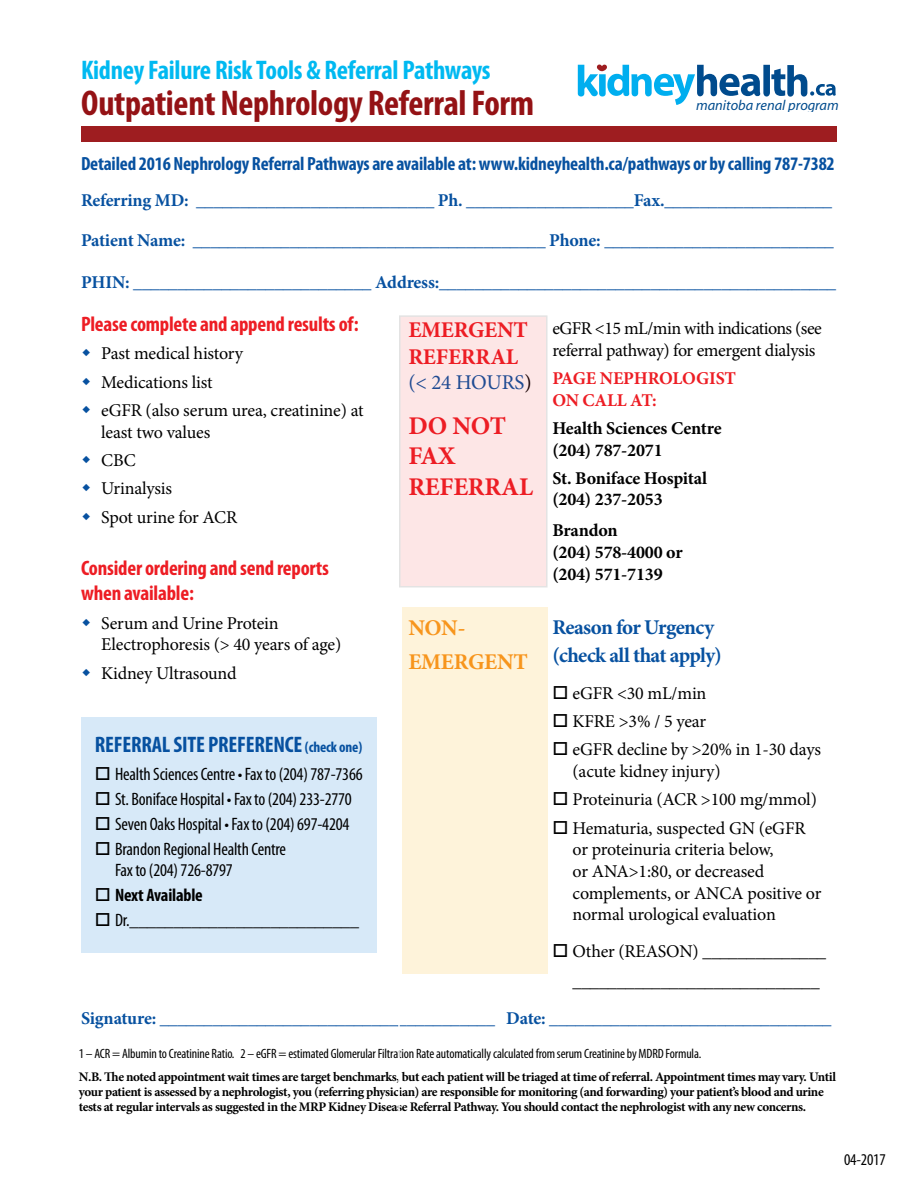
<style>
.page{position:relative;width:918px;height:1188px;background:#fff}
.page>*{position:absolute;margin:0;border:0;box-sizing:border-box;transform-origin:0 0}
.t1{font:700 condensed 35.85px "Myriad Pro";letter-spacing:-.01em;color:#941215}
.t2{font:700 condensed 27px "Myriad Pro";letter-spacing:-.01em;color:#00b9f1}
.t3{font:700 25.5px/30.6px "Minion Pro";letter-spacing:-.01em;color:#ed1d24}
.t4{font:700 condensed 22.5px "Myriad Pro";letter-spacing:-.01em;color:#0751a0}
.t5{font:700 22.5px/27px "Minion Pro";letter-spacing:-.01em;color:#ed1d24}
.t6{font:700 22.5px/33.8px "Minion Pro";letter-spacing:-.01em;color:#f7901e}
.t7{font:700 condensed 21px/25.2px "Myriad Pro";letter-spacing:-.01em;color:#ed1d24}
.t8{font:700 21px/28.5px "Minion Pro";letter-spacing:-.03em;color:#0751a0}
.t9{font:21px "Minion Pro";letter-spacing:-.01em;color:#0751a0}
.t10{font:700 condensed 19.2px "Myriad Pro";letter-spacing:-.01em;color:#0751a0}
.t11{font:18px/21.6px "Minion Pro";letter-spacing:-.01em;color:#000}
.t12{font:700 18px "Minion Pro";letter-spacing:-.015em;color:#0751a0}
.t13{font:condensed 18px/21.6px "Myriad Pro";letter-spacing:-.01em;color:#000}
.t14{font:700 18px/21.6px "Minion Pro";letter-spacing:-.01em;color:#000}
.t15{font:18px/21.6px "Minion Pro";letter-spacing:-.03em;color:#000}
.t16{font:700 18px/21.6px "Minion Pro";letter-spacing:-.01em;color:#ed1d24}
.t17{font:700 condensed 18px "Myriad Pro";letter-spacing:-.01em;color:#000}
.t18{font:condensed 16.5px "Myriad Pro";letter-spacing:-.01em;color:#000}
.t19{font:italic 14.4px "Myriad";color:#004b8d}
.t20{font:condensed 13.5px "Myriad Pro";letter-spacing:-.01em;color:#000}
.t21{font:700 13.2px/15px "Minion Pro";letter-spacing:-.03em;color:#000}
.s1{color:#000}
.s2{font-size:15px}
</style>
<div class="page">
<div style="left:81px;top:717px;width:296px;height:236px;background:#d7e9f8"></div>
<div style="left:81px;top:127px;width:756px;height:15px;background:#9e1d20"></div>
<svg style="left:578px;top:64px;width:258px;height:41px"></svg>
<div style="left:400px;top:316px;width:147px;height:271px;background:#fde6e6"></div>
<div style="left:402px;top:608px;width:146px;height:366px;background:#fef3da"></div>
<h2 class="t2" style="left:81px;top:55px;width:411px">Kidney Failure Risk Tools &amp; Referral Pathways</h2>
<h1 class="t1" style="left:81px;top:83px;width:455px">Outpatient Nephrology Referral Form</h1>
<p class="t19" style="left:696px;top:99px;width:144px">manitoba renal program</p>
<p class="t10" style="left:81px;top:153px;width:755px">Detailed 2016 Nephrology Referral Pathways are available at: www.kidneyhealth.ca/pathways or by calling 787-7382</p>
<p class="t12" style="left:81px;top:188px;width:753px">Referring MD: ___________________________ Ph. ___________________Fax.___________________</p>
<p class="t12" style="left:81px;top:228px;width:754px">Patient Name: ________________________________________ Phone: __________________________</p>
<p class="t12" style="left:81px;top:270px;width:757px">PHIN: ___________________________ Address:_____________________________________________</p>
<p class="t5" style="left:408px;top:316px;width:121px">EMERGENT<br>REFERRAL</p>
<p class="t9" style="left:408px;top:369px;width:125px">(&lt; 24 HOURS<span class="s1">)</span></p>
<h3 class="t3" style="left:408px;top:410px;width:126px">DO NOT<br>FAX<br>REFERRAL</h3>
<p class="t7" style="left:81px;top:312px;width:279px">Please complete and append results of:</p>
<p class="t11" style="left:101px;top:340px;width:264px;line-height:28.3px">Past medical history<br>Medications list<br>eGFR (also serum urea, creatinine) at</p>
<p class="t11" style="left:101px;top:418px;width:138px;line-height:28.3px">least two values<br>CBC<br>Urinalysis<br>Spot urine for ACR</p>
<p class="t7" style="left:81px;top:556px;width:250px">Consider ordering and send reports when available:</p>
<p class="t11" style="left:101px;top:612px;width:242px">Serum and Urine Protein<br>Electrophoresis (&gt; 40 years of age)</p>
<p class="t11" style="left:101px;top:662px;width:137px">Kidney Ultrasound</p>
<p class="t15" style="left:552px;top:318px;width:271px">eGFR &lt;15 mL/min with indications (see referral pathway) for emergent dialysis</p>
<p class="t16" style="left:552px;top:367px;width:185px">PAGE NEPHROLOGIST<br>ON CALL AT:</p>
<p class="t14" style="left:552px;top:417px;width:171px">Health Sciences Centre (204) 787-2071</p>
<p class="t14" style="left:552px;top:467px;width:156px">St. Boniface Hospital (204) 237-2053</p>
<p class="t14" style="left:552px;top:519px;width:132px">Brandon<br>(204) 578-4000 or (204) 571-7139</p>
<p class="t6" style="left:408px;top:611px;width:121px">NON-<br>EMERGENT</p>
<p class="t8" style="left:552px;top:613px;width:171px">Reason for Urgency (check all that apply)</p>
<p class="t11" style="left:552px;top:682px;width:156px">□ eGFR &lt;30 mL/min</p>
<p class="t11" style="left:552px;top:711px;width:155px">□ KFRE &gt;3% / 5 year</p>
<p class="t11" style="left:573px;top:739px;width:250px;text-indent:-20px">□ eGFR decline by &gt;20% in 1-30 days (acute kidney injury)</p>
<p class="t11" style="left:552px;top:789px;width:266px">□ Proteinuria (ACR &gt;100 mg/mmol)</p>
<p class="t11" style="left:573px;top:817px;width:250px;text-indent:-20px">□ Hematuria, suspected GN (eGFR or proteinuria criteria below,<br>or ANA&gt;1:80, or decreased complements, or ANCA positive or normal urological evaluation</p>
<p class="t11" style="left:573px;top:936px;width:255px;line-height:30px;text-indent:-20px">□ Other (REASON) ______________ ____________________________</p>
<p class="t4" style="left:95px;top:732px;width:269px">REFERRAL SITE PREFERENCE <span class="s2">(check one)</span></p>
<p class="t13" style="left:95px;top:764px;width:269px">□ Health Sciences Centre • Fax to (204) 787-7366</p>
<p class="t13" style="left:95px;top:789px;width:259px">□ St. Boniface Hospital • Fax to (204) 233-2770</p>
<p class="t13" style="left:95px;top:813px;width:256px">□ Seven Oaks Hospital • Fax to (204) 697-4204</p>
<p class="t13" style="left:115px;top:838px;width:172px;text-indent:-20px">□ Brandon Regional Health Centre<br>Fax to (204) 726-8797</p>
<p class="t17" style="left:95px;top:885px;width:109px">□ Next Available</p>
<p class="t13" style="left:95px;top:910px;width:266px">□ Dr.__________________________</p>
<p class="t12" style="left:81px;top:1006px;width:752px">Signature: ______________________________________ Date: ________________________________</p>
<p class="t20" style="left:79px;top:1046px;width:624px">1 – ACR = Albumin to Creatinine Ratio. 2 – eGFR = estimated Glomerular Filtration Rate automatically calculated from serum Creatinine by MDRD Formula.</p>
<p class="t21" style="left:79px;top:1069px;width:759px">N.B. The noted appointment wait times are target benchmarks, but each patient will be triaged at time of referral. Appointment times may vary. Until your patient is assessed by a nephrologist, you (referring physician) are responsible for monitoring (and forwarding) your patient’s blood and urine tests at regular intervals as suggested in the MRP Kidney Disease Referral Pathway. You should contact the nephrologist with any new concerns.</p>
<p class="t18" style="left:844px;top:1150px;width:43px">04-2017</p>
</div>
